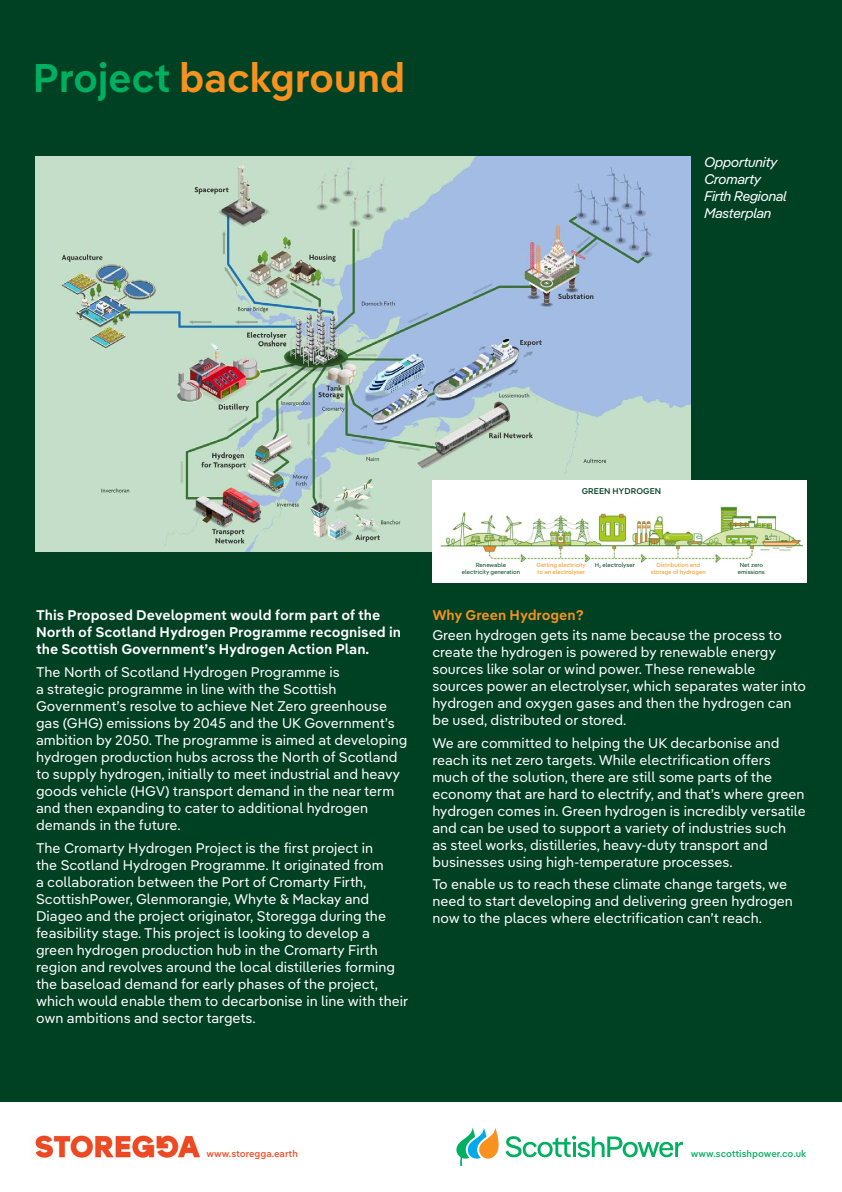
<style>
.page{position:relative;width:842px;height:1192px;background:#fff}
.page>*{position:absolute;margin:0;border:0;box-sizing:border-box;transform-origin:0 0}
.t1{font:700 40px "Iber Pangea Text Sm";letter-spacing:-.01em;color:#f7921e}
.t2{font:14px/17px "Iber Pangea Text";color:#fff}
.t3{font:700 14px/17px "Iber Pangea Text Sm";color:#fff}
.t4{font:italic 14px/17px "Iber Pangea";color:#fff}
.t5{font:700 14px "Iber Pangea Text Sm";color:#f7921e}
.t6{font:500 9.5px "Iber Pangea Text";color:#00b060}
.t7{font:500 9.5px "Iber Pangea Text";color:#ef4923}
.t8{font:500 8.35px "Iber Pangea Text";color:#004023}
.t9{font:5.9px/6.8px "Iber Pangea Text";color:#f7921e}
.t10{font:5.9px/6.8px "Iber Pangea Text";color:#004023;text-align:center}
.s1{color:#00b060}
</style>
<div class="page">
<div style="left:0;top:0;width:842px;height:1101px;background:#004023"></div>
<svg style="left:456px;top:1127px;width:227px;height:39px"></svg>
<img style="left:33px;top:1135px;width:170px;height:24px">
<img style="left:36px;top:156px;width:654px;height:396px">
<img style="left:432px;top:481px;width:374px;height:102px">
<div style="left:561px;top:488px;width:120px;height:14px;background:#fff"></div>
<div style="left:533px;top:562px;width:57px;height:15px;background:#fff"></div>
<div style="left:648px;top:562px;width:60px;height:15px;background:#fff"></div>
<div style="left:460px;top:562px;width:62px;height:15px;background:#fff"></div>
<div style="left:593px;top:562px;width:43px;height:15px;background:#fff"></div>
<div style="left:732px;top:562px;width:39px;height:15px;background:#fff"></div>
<h1 class="t1" style="left:33px;top:47px;width:374px"><span class="s1">Project</span> background</h1>
<p class="t4" style="left:704px;top:153px;width:84px">Opportunity<br>Cromarty<br>Firth Regional<br>Masterplan</p>
<p class="t8" style="left:582px;top:485px;width:81px">GREEN HYDROGEN</p>
<p class="t3" style="left:36px;top:606px;width:367px">This Proposed Development would form part of the<br>North of Scotland Hydrogen Programme recognised in the Scottish Government’s Hydrogen Action Plan.</p>
<p class="t2" style="left:36px;top:663px;width:373px">The North of Scotland Hydrogen Programme is<br>a strategic programme in line with the Scottish Government’s resolve to achieve Net Zero greenhouse gas (GHG) emissions by 2045 and the UK Government’s ambition by 2050. The programme is aimed at developing hydrogen production hubs across the North of Scotland to supply hydrogen, initially to meet industrial and heavy goods vehicle (HGV) transport demand in the near term and then expanding to cater to additional hydrogen demands in the future.</p>
<p class="t2" style="left:36px;top:838px;width:374px">The Cromarty Hydrogen Project is the first project in<br>the Scotland Hydrogen Programme. It originated from<br>a collaboration between the Port of Cromarty Firth, ScottishPower, Glenmorangie, Whyte &amp; Mackay and Diageo and the project originator, Storegga during the feasibility stage. This project is looking to develop a green hydrogen production hub in the Cromarty Firth region and revolves around the local distilleries forming the baseload demand for early phases of the project, which would enable them to decarbonise in line with their own ambitions and sector targets.</p>
<p class="t10" style="left:462px;top:561px;width:60px">Renewable electricity generation</p>
<p class="t10" style="left:595px;top:561px;width:42px">H<sub>2</sub> electrolyser</p>
<p class="t10" style="left:738px;top:561px;width:28px">Net zero emissions</p>
<p class="t9" style="left:536px;top:561px;width:51px">Getting electricity to an electrolyser</p>
<p class="t9" style="left:651px;top:561px;width:57px;text-align:center">Distribution and storage of hydrogen</p>
<p class="t5" style="left:432px;top:604px;width:153px">Why Green Hydrogen?</p>
<p class="t2" style="left:432px;top:626px;width:375px">Green hydrogen gets its name because the process to create the hydrogen is powered by renewable energy sources like solar or wind power. These renewable sources power an electrolyser, which separates water into hydrogen and oxygen gases and then the hydrogen can be used, distributed or stored.</p>
<p class="t2" style="left:432px;top:733px;width:375px">We are committed to helping the UK decarbonise and reach its net zero targets. While electrification offers much of the solution, there are still some parts of the economy that are hard to electrify, and that’s where green hydrogen comes in. Green hydrogen is incredibly versatile and can be used to support a variety of industries such<br>as steel works, distilleries, heavy-duty transport and businesses using high-temperature processes.</p>
<p class="t2" style="left:432px;top:875px;width:362px">To enable us to reach these climate change targets, we need to start developing and delivering green hydrogen now to the places where electrification can’t reach.</p>
<p class="t7" style="left:207px;top:1146px;width:93px">www.storegga.earth</p>
<p class="t6" style="left:691px;top:1146px;width:117px">www.scottishpower.co.uk</p>
</div>
